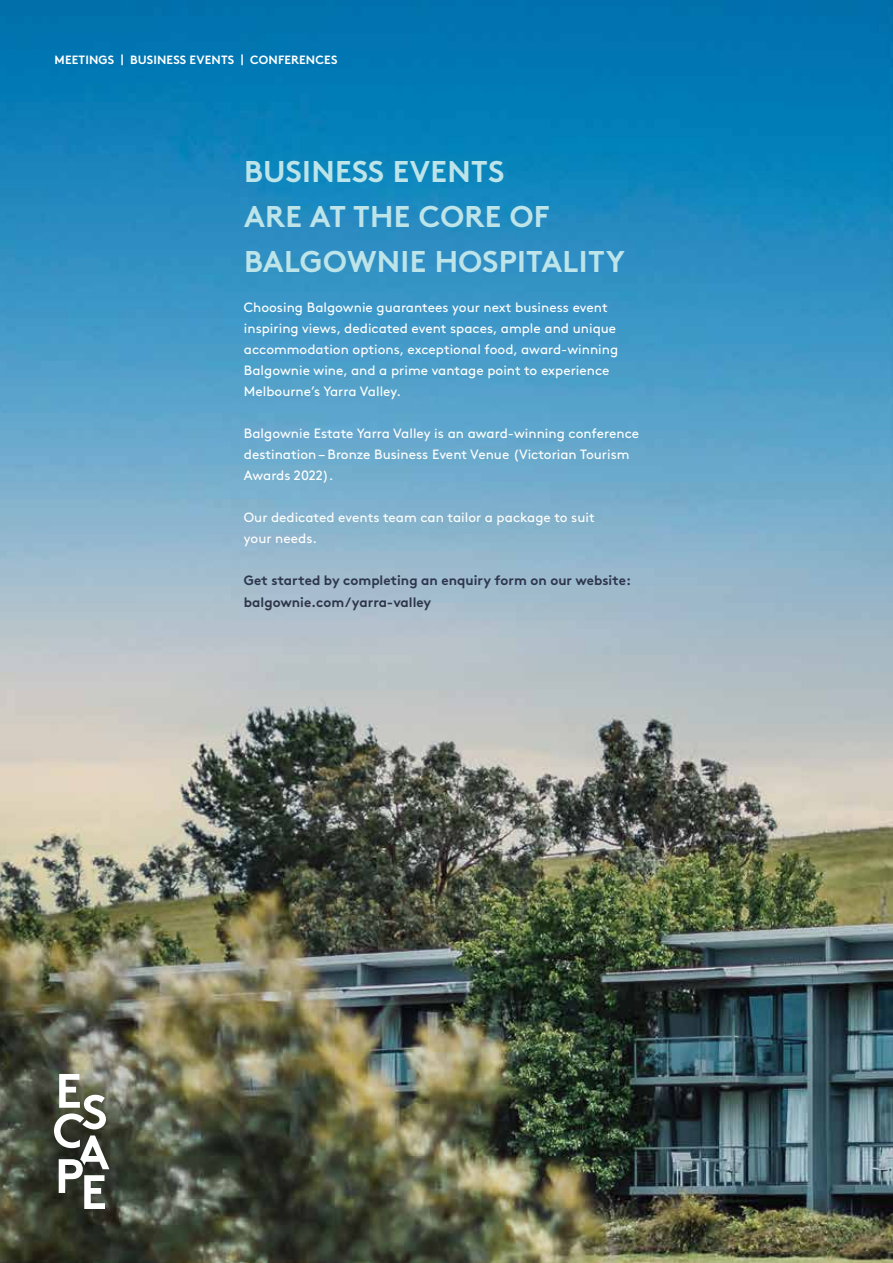
<style>
.page{position:relative;width:893px;height:1263px;background:#fff}
.page>*{position:absolute;margin:0;border:0;box-sizing:border-box;transform-origin:0 0}
.t1{font:700 30px/45px "Brown Std";letter-spacing:.01em;color:#bce4e9}
.t2{font:13.5px/21px "Brown Std";color:#fff}
.t3{font:700 13.5px/21px "Brown Std";color:#2f364c}
.t4{font:700 12px "Brown Std";letter-spacing:.01em;color:#fff}
</style>
<div class="page">
<img style="left:0;top:0;width:893px;height:1263px">
<svg style="left:54px;top:1074px;width:55px;height:135px"></svg>
<p class="t4" style="left:55px;top:52px;width:284px">MEETINGS | BUSINESS EVENTS | CONFERENCES</p>
<h1 class="t1" style="left:244px;top:149px;width:382px">BUSINESS EVENTS<br>ARE AT THE CORE OF<br>BALGOWNIE HOSPITALITY</h1>
<p class="t2" style="left:244px;top:297px;width:376px">Choosing Balgownie guarantees your next business event inspiring views, dedicated event spaces, ample and unique accommodation options, exceptional food, award-winning Balgownie wine, and a prime vantage point to experience Melbourne’s Yarra Valley.</p>
<p class="t2" style="left:244px;top:423px;width:397px">Balgownie Estate Yarra Valley is an award-winning conference destination – Bronze Business Event Venue (Victorian Tourism<br>Awards 2022).</p>
<p class="t2" style="left:244px;top:507px;width:352px">Our dedicated events team can tailor a package to suit your needs.</p>
<p class="t3" style="left:244px;top:570px;width:389px">Get started by completing an enquiry form on our website: balgownie.com/yarra-valley</p>
</div>
